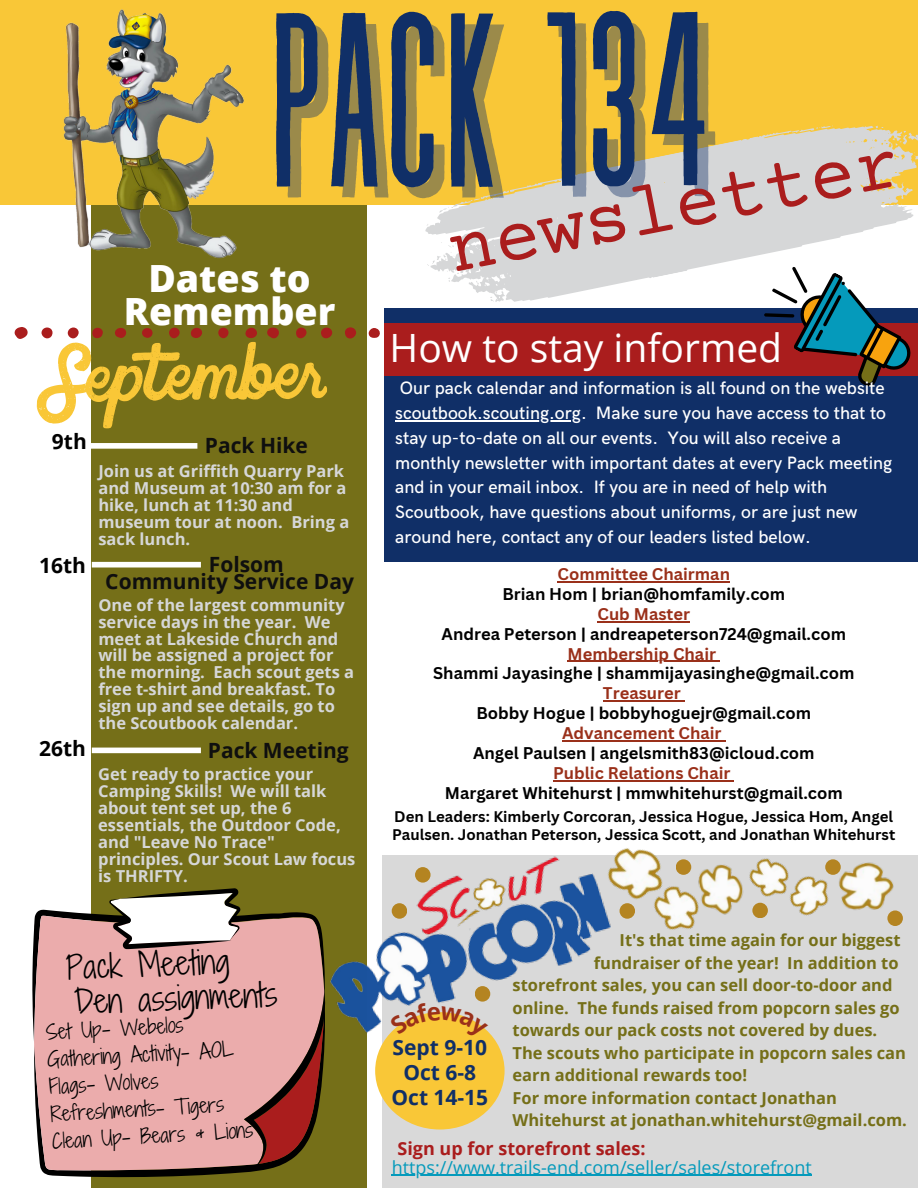
<style>
.page{position:relative;width:918px;height:1188px;background:#fff}
.page>*{position:absolute;margin:0;border:0;box-sizing:border-box;transform-origin:0 0}
.t1{font:247.5px "Revive 80 Tall";color:#102f67}
.t2{font:76.5px "Courier Prime";color:#aa1d1d}
.t3{font:39px "Open Sans";color:#fff}
.t4{font:800 37.5px "Open Sans";color:#fff}
.t5{font:31.35px "Shadows Into Light Two";color:#000}
.t6{font:700 21px "Open Sans";color:#0f0f0f}
.t7{font:700 21px "Open Sans";color:#102f67}
.t8{font:700 21px "Open Sans";color:#000}
.t9{font:19.8px "Shadows Into Light Two";color:#000}
.t10{font:500 18px/24.8px "HK Grotesk";color:#fff}
.t11{font:18px "Open Sans";color:#059abb}
.t12{font:700 18px "Open Sans";color:#aa1d1d}
.t13{font:700 16.5px/16.8px "Open Sans";color:#d6d7d8}
.t14{font:700 16.5px/22.5px "Open Sans";color:#756f18}
.t15{font:700 16.5px "Canva Sans";color:#000}
.t16{font:700 16.5px "Canva Sans";color:#9a301a}
.t17{font:700 15px/18px "Canva Sans";color:#000}
</style>
<div class="page">
<div style="left:92px;top:175px;width:275px;height:1013px;background:#756f18"></div>
<div style="left:0;top:0;width:918px;height:205px;background:#f9c737"></div>
<img style="left:63px;top:9px;width:181px;height:262px">
<svg style="left:418px;top:125px;width:500px;height:184px;fill:#d6d7d8"></svg>
<svg style="left:876px;top:126px;width:7px;height:2px"></svg>
<svg style="left:476px;top:281px;width:3px;height:4px"></svg>
<svg style="left:792px;top:125px;width:41px;height:9px"></svg>
<svg style="left:439px;top:190px;width:70px;height:23px"></svg>
<svg style="left:892px;top:130px;width:26px;height:16px"></svg>
<svg style="left:914px;top:152px;width:4px;height:10px"></svg>
<svg style="left:427px;top:238px;width:33px;height:44px"></svg>
<svg style="left:490px;top:291px;width:7px;height:11px"></svg>
<svg style="left:14px;top:327px;width:14px;height:12px"></svg>
<div style="left:345px;top:327px;width:11px;height:12px;background:#aa1d1d;border-radius:50%"></div>
<svg style="left:369px;top:328px;width:11px;height:10px"></svg>
<div style="left:385px;top:309px;width:533px;height:253px;background:#102f67"></div>
<svg style="left:36px;top:326px;width:295px;height:119px"></svg>
<div style="left:88px;top:443px;width:109px;height:6px;background:#fff"></div>
<div style="left:92px;top:562px;width:109px;height:6px;background:#fff"></div>
<div style="left:92px;top:748px;width:109px;height:5px;background:#fff"></div>
<div style="left:385px;top:324px;width:533px;height:52px;background:#aa1d1d"></div>
<div style="left:382px;top:856px;width:536px;height:332px;background:#d9d9d9"></div>
<img style="left:325px;top:855px;width:266px;height:187px">
<svg style="left:763px;top:266px;width:153px;height:121px"></svg>
<div style="left:375px;top:1012px;width:130px;height:118px;background:#f9c737;border-radius:50%"></div>
<svg style="left:42px;top:1171px;width:214px;height:6px"></svg>
<svg style="left:32px;top:888px;width:293px;height:280px;background:#d39e99"></svg>
<img style="left:565px;top:848px;width:87px;height:97px">
<hr style="left:557px;top:581px;width:173px;height:2px;background:#9a301a">
<hr style="left:597px;top:621px;width:93px;height:1px;background:#9a301a">
<hr style="left:568px;top:661px;width:148px;height:1px;background:#9a301a">
<hr style="left:603px;top:700px;width:78px;height:2px;background:#9a301a">
<hr style="left:562px;top:740px;width:160px;height:2px;background:#9a301a">
<hr style="left:553px;top:780px;width:178px;height:1px;background:#9a301a">
<img style="left:619px;top:853px;width:52px;height:92px">
<img style="left:671px;top:855px;width:47px;height:75px">
<img style="left:718px;top:855px;width:43px;height:63px">
<img style="left:761px;top:855px;width:51px;height:63px">
<img style="left:812px;top:855px;width:106px;height:71px">
<div style="left:752px;top:903px;width:16px;height:15px;background:#b48421;border-radius:50%"></div>
<hr style="left:395px;top:420px;width:186px;height:1px;background:#fff">
<hr style="left:392px;top:1175px;width:420px;height:1px;background:#059abb">
<div style="left:825px;top:859px;width:16px;height:16px;background:#b48421;border-radius:50%"></div>
<div style="left:887px;top:910px;width:16px;height:16px;background:#b48421;border-radius:50%"></div>
<div style="left:676px;top:859px;width:15px;height:16px;background:#b48421;border-radius:50%"></div>
<div style="left:620px;top:903px;width:15px;height:16px;background:#b48421;border-radius:50%"></div>
<div style="left:415px;top:867px;width:16px;height:16px;background:#b48421;border-radius:50%"></div>
<div style="left:392px;top:903px;width:15px;height:16px;background:#b48421;border-radius:50%"></div>
<div style="left:475px;top:986px;width:15px;height:16px;background:#b48421;border-radius:50%"></div>
<svg style="left:389px;top:1003px;width:99px;height:32px"></svg>
<p class="t1" style="left:268px;top:-26px;width:447px">PACK 134</p>
<p class="t2" style="left:442px;top:213px;width:460px;rotate:-11deg">newsletter</p>
<p class="t4" style="left:148px;top:252px;width:164px">Dates to</p>
<p class="t4" style="left:124px;top:285px;width:213px">Remember</p>
<p class="t8" style="left:52px;top:427px;width:36px">9th</p>
<p class="t6" style="left:205px;top:431px;width:104px">Pack Hike</p>
<p class="t13" style="left:98px;top:462px;width:252px">Join us at Griffith Quarry Park and Museum at 10:30 am for a hike, lunch at 11:30 and museum tour at noon. Bring a sack lunch.</p>
<p class="t8" style="left:39px;top:550px;width:48px">16th</p>
<p class="t6" style="left:209px;top:550px;width:76px">Folsom</p>
<p class="t6" style="left:105px;top:567px;width:250px">Community Service Day</p>
<p class="t8" style="left:39px;top:733px;width:48px">26th</p>
<p class="t13" style="left:98px;top:596px;width:257px">One of the largest community service days in the year. We meet at Lakeside Church and will be assigned a project for the morning. Each scout gets a free t-shirt and breakfast. To sign up and see details, go to the Scoutbook calendar.</p>
<p class="t13" style="left:98px;top:766px;width:259px">Get ready to practice your<br>Camping Skills! We will talk about tent set up, the 6 essentials, the Outdoor Code, and "Leave No Trace" principles. Our Scout Law focus is THRIFTY.</p>
<p class="t6" style="left:208px;top:735px;width:142px">Pack Meeting</p>
<p class="t5" style="left:65px;top:944px;width:165px;rotate:-2deg">Pack Meeting</p>
<p class="t5" style="left:74px;top:979px;width:205px;rotate:-2deg">Den assignments</p>
<p class="t9" style="left:45px;top:1018px;width:139px;rotate:-3deg">Set Up- Webelos</p>
<p class="t9" style="left:47px;top:1045px;width:188px;rotate:-3deg">Gathering Activity- AOL</p>
<p class="t9" style="left:48px;top:1072px;width:111px;rotate:-3deg">Flags- Wolves</p>
<p class="t9" style="left:50px;top:1099px;width:175px;rotate:-3deg">Refreshments- Tigers</p>
<p class="t9" style="left:51px;top:1126px;width:203px;rotate:-3deg">Clean Up- Bears &amp; Lions</p>
<p class="t3" style="left:390px;top:321px;width:394px">How to stay informed</p>
<p class="t10" style="left:395px;top:377px;width:498px">Our pack calendar and information is all found on the website scoutbook.scouting.org. Make sure you have access to that to stay up-to-date on all our events. You will also receive a monthly newsletter with important dates at every Pack meeting and in your email inbox. If you are in need of help with Scoutbook, have questions about uniforms, or are just new around here, contact any of our leaders listed below.</p>
<p class="t16" style="left:557px;top:562px;width:174px">Committee Chairman</p>
<p class="t15" style="left:502px;top:582px;width:284px">Brian Hom | brian@homfamily.com</p>
<p class="t16" style="left:597px;top:602px;width:94px">Cub Master</p>
<p class="t15" style="left:442px;top:622px;width:406px">Andrea Peterson | andreapeterson724@gmail.com</p>
<p class="t16" style="left:568px;top:642px;width:150px">Membership Chair</p>
<p class="t15" style="left:433px;top:662px;width:423px">Shammi Jayasinghe | shammijayasinghe@gmail.com</p>
<p class="t16" style="left:603px;top:682px;width:79px">Treasurer</p>
<p class="t15" style="left:476px;top:702px;width:336px">Bobby Hogue | bobbyhoguejr@gmail.com</p>
<p class="t16" style="left:562px;top:721px;width:161px">Advancement Chair</p>
<p class="t15" style="left:473px;top:741px;width:343px">Angel Paulsen | angelsmith83@icloud.com</p>
<p class="t16" style="left:553px;top:761px;width:179px">Public Relations Chair</p>
<p class="t15" style="left:445px;top:781px;width:399px">Margaret Whitehurst | mmwhitehurst@gmail.com</p>
<p class="t17" style="left:392px;top:808px;width:505px">Den Leaders: Kimberly Corcoran, Jessica Hogue, Jessica Hom, Angel<br>Paulsen. Jonathan Peterson, Jessica Scott, and Jonathan Whitehurst</p>
<p class="t7" style="left:393px;top:1033px;width:96px">Sept 9-10</p>
<p class="t7" style="left:403px;top:1057px;width:74px">Oct 6-8</p>
<p class="t7" style="left:392px;top:1082px;width:98px">Oct 14-15</p>
<p class="t14" style="left:620px;top:929px;width:283px">It's that time again for our biggest</p>
<p class="t14" style="left:513px;top:951px;width:395px;text-indent:81px">fundraiser of the year! In addition to storefront sales, you can sell door-to-door and online. The funds raised from popcorn sales go towards our pack costs not covered by dues.<br>The scouts who participate in popcorn sales can earn additional rewards too!</p>
<p class="t14" style="left:513px;top:1086px;width:396px">For more information contact Jonathan<br>Whitehurst at jonathan.whitehurst@gmail.com.</p>
<p class="t12" style="left:398px;top:1135px;width:250px">Sign up for storefront sales:</p>
<p class="t11" style="left:392px;top:1154px;width:422px">https://www.trails-end.com/seller/sales/storefront</p>
</div>
